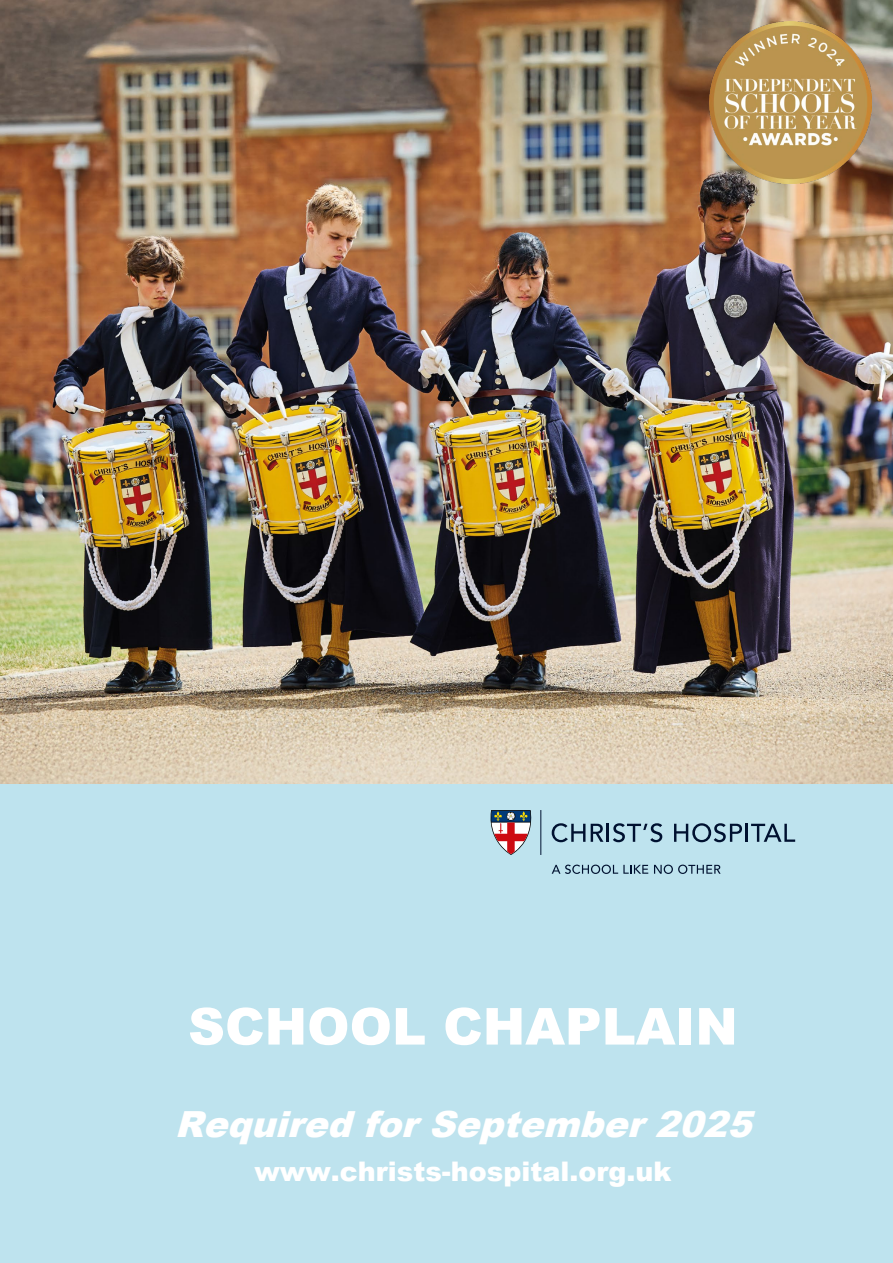
<style>
.page{position:relative;width:893px;height:1263px;background:#fff}
.page>*{position:absolute;margin:0;border:0;box-sizing:border-box;transform-origin:0 0}
.t1{font:900 51px "Arial";color:#fff}
.t2{font:italic 900 36px "Arial";color:#fff}
.t3{font:900 27px "Arial";color:#fff}
</style>
<div class="page">
<div style="left:0;top:780px;width:893px;height:483px;background:#bee3ee"></div>
<svg style="left:552px;top:823px;width:33px;height:19px"></svg>
<svg style="left:591px;top:823px;width:71px;height:19px"></svg>
<svg style="left:674px;top:823px;width:68px;height:19px"></svg>
<hr style="left:745px;top:824px;width:3px;height:18px;background:#001130">
<svg style="left:751px;top:824px;width:44px;height:18px"></svg>
<hr style="left:540px;top:810px;width:1px;height:45px;background:#001130">
<svg style="left:552px;top:865px;width:96px;height:9px"></svg>
<svg style="left:654px;top:865px;width:67px;height:9px"></svg>
<svg style="left:491px;top:810px;width:41px;height:45px"></svg>
<img style="left:1px;top:1px;width:892px;height:782px">
<img style="left:709px;top:21px;width:163px;height:163px">
<h1 class="t1" style="left:188px;top:989px;width:551px">SCHOOL CHAPLAIN</h1>
<h2 class="t2" style="left:175px;top:1098px;width:591px">RequiredforSeptember2025</h2>
<p class="t3" style="left:254px;top:1152px;width:418px">www.christs-hospital.org.uk</p>
</div>
